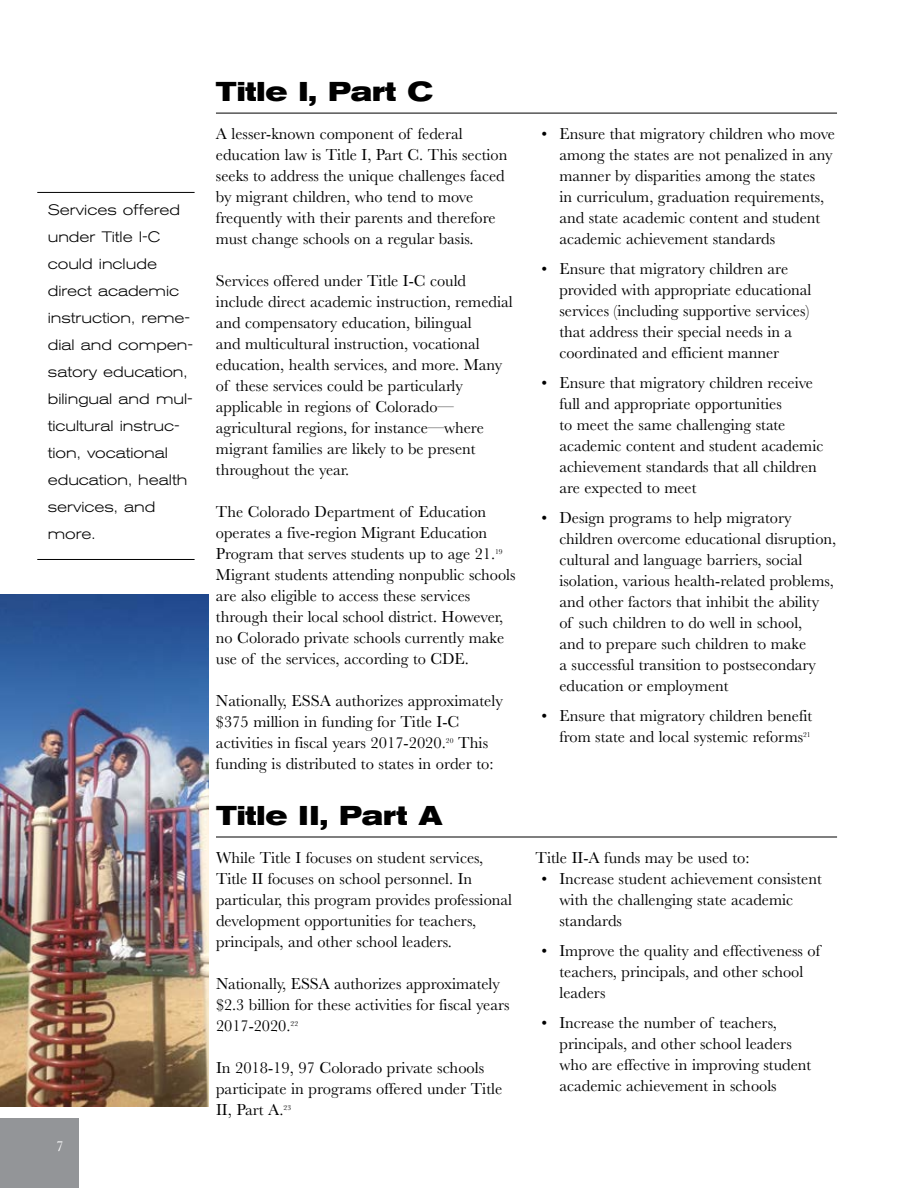
<style>
.page{position:relative;width:918px;height:1188px;background:#fff}
.page>*{position:absolute;margin:0;border:0;box-sizing:border-box;transform-origin:0 0}
.t1{font:700 expanded 27px "Akzidenz Grotesk BE";color:#000}
.t2{font:16.5px/21px "Baskerville";color:#000}
.t3{font:300 expanded 15px/27px "Akzidenz Grotesk BE";color:#000}
.t4{font:15px "Baskerville";color:#fff}
</style>
<div class="page">
<div style="left:0;top:1118px;width:79px;height:70px;background:#939598"></div>
<img style="left:0;top:594px;width:208px;height:513px">
<hr style="left:37px;top:192px;width:158px;height:1px;background:#000">
<hr style="left:37px;top:559px;width:158px;height:1px;background:#000">
<hr style="left:216px;top:113px;width:621px;height:1px;background:#000">
<hr style="left:216px;top:837px;width:621px;height:1px;background:#000">
<p class="t3" style="left:48px;top:197px;width:147px">Services offered under Title I-C could include direct academic instruction, reme&shy;dial and compen&shy;satory education, bilingual and mul&shy;ticultural instruc&shy;tion, vocational education, health services, and more.</p>
<p class="t4" style="left:56px;top:1136px;width:9px">7</p>
<h1 class="t1" style="left:216px;top:76px;width:218px">Title I, Part C</h1>
<p class="t2" style="left:216px;top:123px;width:293px">A lesser-known component of federal education law is Title I, Part C. This section seeks to address the unique challenges faced by migrant children, who tend to move frequently with their parents and therefore must change schools on a regular basis.</p>
<p class="t2" style="left:216px;top:270px;width:298px">Services offered under Title I-C could include direct academic instruction, remedial and compensatory education, bilingual<br>and multicultural instruction, vocational education, health services, and more. Many of these services could be particularly applicable in regions of Colorado— agricultural regions, for instance—where migrant families are likely to be present throughout the year.</p>
<p class="t2" style="left:216px;top:501px;width:301px">The Colorado Department of Education operates a five-region Migrant Education Program that serves students up to age 21.<sup>19<br></sup>Migrant students attending nonpublic schools are also eligible to access these services through their local school district. However, no Colorado private schools currently make use of the services, according to CDE.</p>
<p class="t2" style="left:216px;top:690px;width:288px">Nationally, ESSA authorizes approximately $375 million in funding for Title I-C activities in fiscal years 2017-2020.<sup>20</sup> This funding is distributed to states in order to:</p>
<h1 class="t1" style="left:216px;top:800px;width:228px">Title II, Part A</h1>
<p class="t2" style="left:216px;top:847px;width:298px">While Title I focuses on student services, Title II focuses on school personnel. In particular, this program provides professional development opportunities for teachers, principals, and other school leaders.</p>
<p class="t2" style="left:216px;top:973px;width:295px">Nationally, ESSA authorizes approximately $2.3 billion for these activities for fiscal years<br>2017-2020.<sup>22</sup></p>
<p class="t2" style="left:216px;top:1057px;width:288px">In 2018-19, 97 Colorado private schools participate in programs offered under Title<br>II, Part A.<sup>23</sup></p>
<p class="t2" style="left:559px;top:123px;width:277px;text-indent:-18px">• Ensure that migratory children who move among the states are not penalized in any manner by disparities among the states<br>in curriculum, graduation requirements, and state academic content and student academic achievement standards</p>
<p class="t2" style="left:559px;top:258px;width:254px;text-indent:-18px">• Ensure that migratory children are provided with appropriate educational services (including supportive services) that address their special needs in a coordinated and efficient manner</p>
<p class="t2" style="left:559px;top:372px;width:266px;text-indent:-18px">• Ensure that migratory children receive full and appropriate opportunities<br>to meet the same challenging state academic content and student academic achievement standards that all children are expected to meet</p>
<p class="t2" style="left:559px;top:507px;width:278px;text-indent:-18px">• Design programs to help migratory children overcome educational disruption, cultural and language barriers, social isolation, various health-related problems, and other factors that inhibit the ability<br>of such children to do well in school,<br>and to prepare such children to make<br>a successful transition to postsecondary education or employment</p>
<p class="t2" style="left:541px;top:705px;width:272px;text-align:right">• Ensure that migratory children benefit from state and local systemic reforms<sup>21</sup></p>
<p class="t2" style="left:536px;top:847px;width:216px">Title II-A funds may be used to:</p>
<p class="t2" style="left:560px;top:868px;width:264px;text-indent:-18px">• Increase student achievement consistent with the challenging state academic standards</p>
<p class="t2" style="left:560px;top:940px;width:262px;text-indent:-18px">• Improve the quality and effectiveness of teachers, principals, and other school leaders</p>
<p class="t2" style="left:560px;top:1012px;width:253px;text-indent:-18px">• Increase the number of teachers, principals, and other school leaders who are effective in improving student academic achievement in schools</p>
</div>
